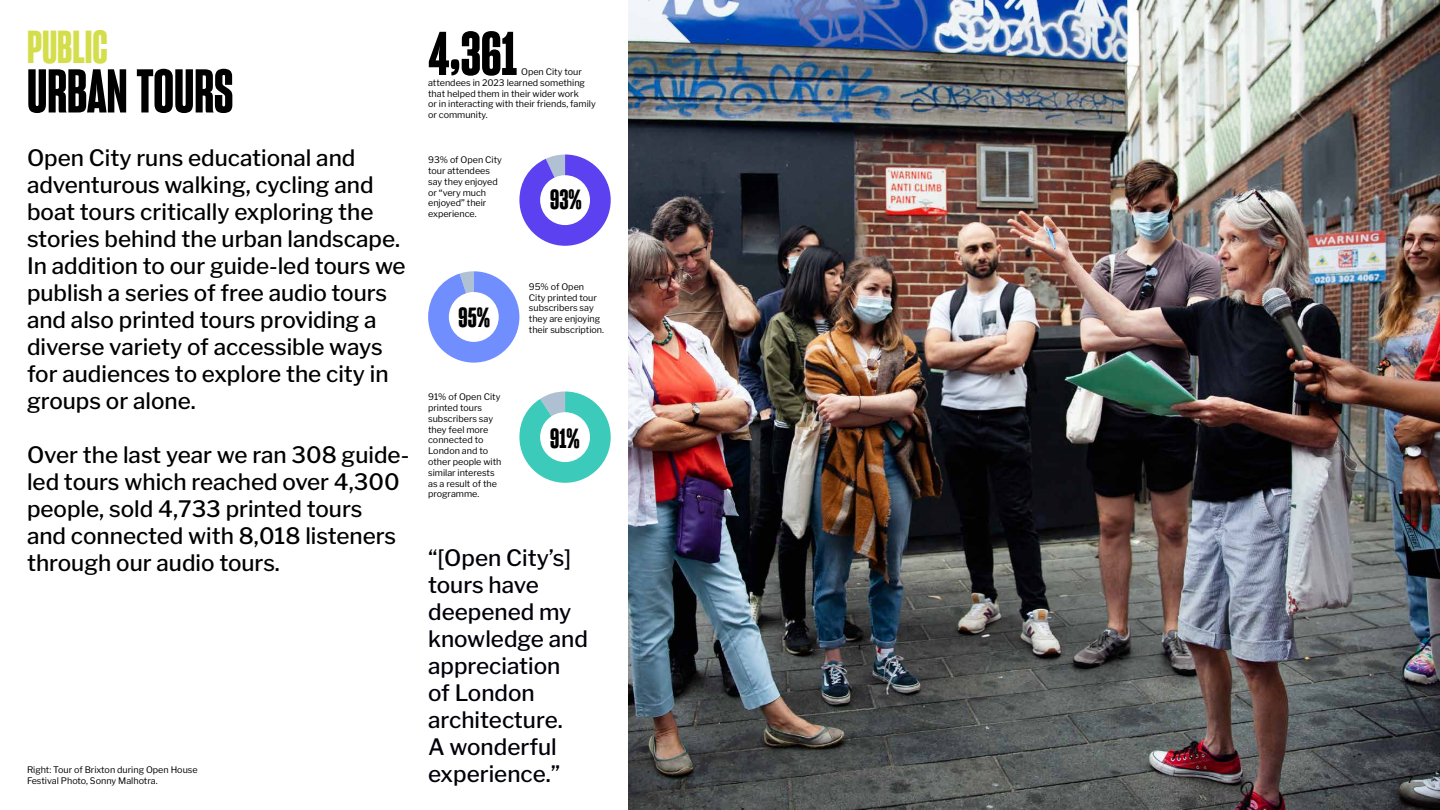
<style>
.page{position:relative;width:1440px;height:810px;background:#fff}
.page>*{position:absolute;margin:0;border:0;box-sizing:border-box;transform-origin:0 0}
.t1{font:60px "Sharp Grotesk Bold 12";color:#000}
.t2{font:45px "Sharp Grotesk Bold 12";color:#d4de4a}
.t3{font:27px "Sharp Grotesk Bold 12";color:#000}
.t4{font:100 22.5px/27px "Libre Franklin";color:#000}
.t5{font:100 22.5px/27px "Libre Franklin";color:#00000a}
.t6{font:100 9px/10.8px "Libre Franklin";color:#000}
</style>
<div class="page">
<svg style="left:428px;top:271px;width:91px;height:92px"></svg>
<div style="left:449px;top:292px;width:50px;height:50px;background:#fff;border-radius:50%"></div>
<svg style="left:519px;top:155px;width:92px;height:91px"></svg>
<div style="left:540px;top:175px;width:50px;height:50px;background:#fff;border-radius:50%"></div>
<img style="left:629px;top:0;width:811px;height:809px">
<svg style="left:519px;top:392px;width:92px;height:91px"></svg>
<div style="left:540px;top:412px;width:50px;height:50px;background:#fff;border-radius:50%"></div>
<h2 class="t2" style="left:27px;top:18px;width:82px">PUBLIC</h2>
<h1 class="t1" style="left:27px;top:53px;width:208px">URBAN TOURS</h1>
<p class="t4" style="left:27px;top:143px;width:380px">Open City runs educational and adventurous walking, cycling and boat tours critically exploring the stories behind the urban landscape.<br>In addition to our guide-led tours we publish a series of free audio tours and also printed tours providing a diverse variety of accessible ways for audiences to explore the city in groups or alone.</p>
<h3 class="t4" style="left:27px;top:440px;width:384px">Over the last year we ran 308 guide&shy;led tours which reached over 4,300 people, sold 4,733 printed tours<br>and connected with 8,018 listeners through our audio tours.</h3>
<h1 class="t1" style="left:428px;top:15px;width:91px">4,361</h1>
<p class="t6" style="left:428px;top:65px;width:169px;text-indent:93px">Open City tour attendees in 2023 learned something that helped them in their wider work<br>or in interacting with their friends, family or community.</p>
<p class="t6" style="left:428px;top:154px;width:75px">93% of Open City tour attendees say they enjoyed or “very much enjoyed” their experience.</p>
<h3 class="t3" style="left:550px;top:183px;width:33px">93%</h3>
<p class="t6" style="left:529px;top:280px;width:77px">95% of Open<br>City printed tour subscribers say they are enjoying their subscription.</p>
<h3 class="t3" style="left:459px;top:300px;width:33px">95%</h3>
<p class="t6" style="left:428px;top:391px;width:75px">91% of Open City printed tours subscribers say they feel more connected to<br>London and to other people with similar interests as a result of the programme.</p>
<h3 class="t3" style="left:550px;top:421px;width:31px">91%</h3>
<h3 class="t5" style="left:428px;top:542px;width:161px">“[Open City’s] tours have deepened my knowledge and appreciation of London architecture.<br>A wonderful experience.”</h3>
<p class="t6" style="left:27px;top:763px;width:172px">Right: Tour of Brixton during Open House<br>Festival Photo, Sonny Malhotra.</p>
<p class="t6" style="left:1408px;top:773px;width:7px">7</p>
</div>
